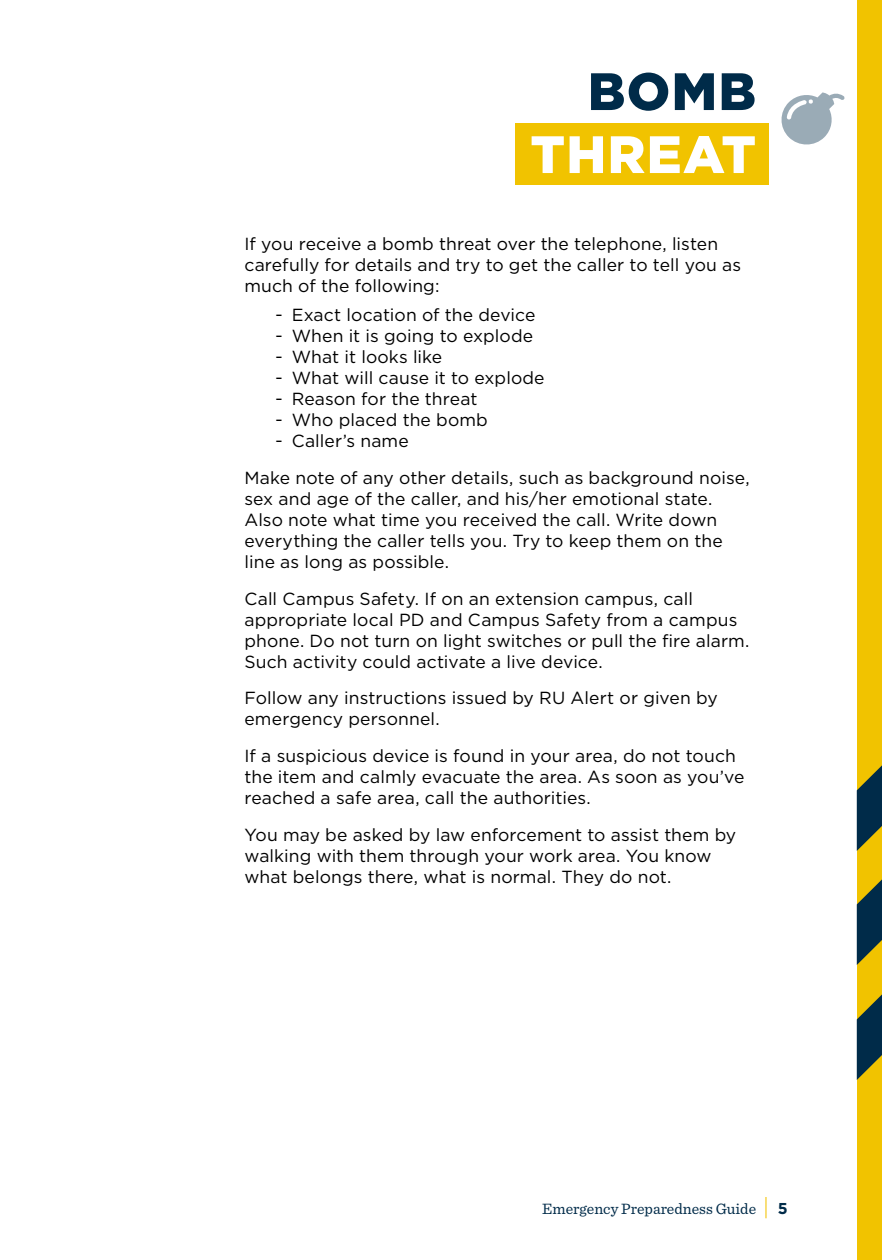
<style>
.page{position:relative;width:882px;height:1260px;background:#fff}
.page>*{position:absolute;margin:0;border:0;box-sizing:border-box;transform-origin:0 0}
.t1{font:900 52.5px "Gotham";letter-spacing:.025em;color:#fff}
.t2{font:900 52.5px "Gotham";color:#002b49}
.t3{font:17.5px/21px "Gotham";letter-spacing:.005em;color:#000}
.t4{font:15.75px "Sentinel";color:#002b49}
.t5{font:700 15.75px "Gotham";color:#002b49}
.s1{font-family:"Myriad Pro";font-size:21px}
</style>
<div class="page">
<div style="left:857px;top:0;width:25px;height:1260px;background:#f1c300"></div>
<svg style="left:857px;top:765px;width:25px;height:315px"></svg>
<hr style="left:765px;top:1197px;width:2px;height:21px;background:#f3c300">
<div style="left:515px;top:123px;width:254px;height:62px;background:#f1c300"></div>
<svg style="left:781px;top:92px;width:64px;height:53px"></svg>
<h1 class="t2" style="left:588px;top:55px;width:170px">BOMB</h1>
<h1 class="t1" style="left:530px;top:118px;width:227px">THREAT</h1>
<p class="t3" style="left:244px;top:233px;width:498px">If you receive a bomb threat over the telephone, listen carefully for details and try to get the caller to tell you as much of the following:</p>
<p class="t3" style="left:276px;top:304px;width:261px"><span class="s1">-</span> Exact location of the device</p>
<p class="t3" style="left:276px;top:325px;width:259px"><span class="s1">-</span> When it is going to explode</p>
<p class="t3" style="left:276px;top:346px;width:168px"><span class="s1">-</span> What it looks like</p>
<p class="t3" style="left:276px;top:367px;width:270px"><span class="s1">-</span> What will cause it to explode</p>
<p class="t3" style="left:276px;top:388px;width:203px"><span class="s1">-</span> Reason for the threat</p>
<p class="t3" style="left:276px;top:409px;width:213px"><span class="s1">-</span> Who placed the bomb</p>
<p class="t3" style="left:244px;top:422px;width:507px;line-height:36.8px;text-indent:31px"><span class="s1">-</span> Caller’s name<br>Make note of any other details, such as background noise,</p>
<p class="t3" style="left:244px;top:488px;width:480px">sex and age of the caller, and his/her emotional state.<br>Also note what time you received the call. Write down everything the caller tells you. Try to keep them on the line as long as possible.</p>
<p class="t3" style="left:244px;top:588px;width:507px">Call Campus Safety. If on an extension campus, call appropriate local PD and Campus Safety from a campus phone. Do not turn on light switches or pull the fire alarm.<br>Such activity could activate a live device.</p>
<p class="t3" style="left:244px;top:687px;width:475px">Follow any instructions issued by RU Alert or given by emergency personnel.</p>
<p class="t3" style="left:244px;top:745px;width:502px">If a suspicious device is found in your area, do not touch the item and calmly evacuate the area. As soon as you’ve reached a safe area, call the authorities.</p>
<p class="t3" style="left:244px;top:824px;width:493px">You may be asked by law enforcement to assist them by walking with them through your work area. You know what belongs there, what is normal. They do not.</p>
<p class="t4" style="left:542px;top:1197px;width:216px">Emergency Preparedness Guide</p>
<p class="t5" style="left:778px;top:1198px;width:11px">5</p>
</div>
